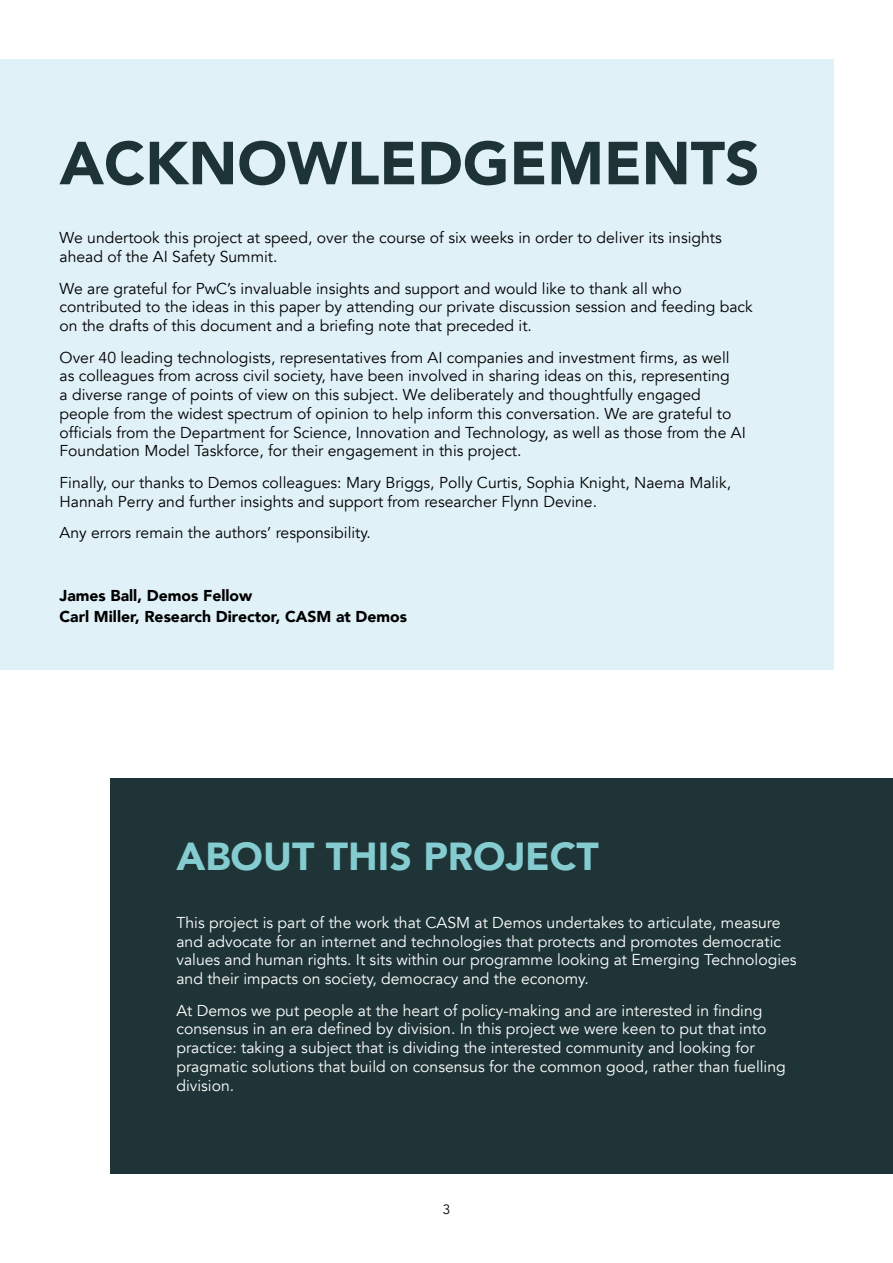
<style>
.page{position:relative;width:893px;height:1263px;background:#fff}
.page>*{position:absolute;margin:0;border:0;box-sizing:border-box;transform-origin:0 0}
.t1{font:900 60px "Avenir";color:#1d3336}
.t2{font:900 39px "Avenir";color:#85ccd1}
.t3{font:15.75px/18.8px "Avenir";color:#000}
.t4{font:15.75px/18.8px "Avenir";color:#fff}
.t5{font:900 15.75px/21px "Avenir";color:#000}
.t6{font:13.5px "Avenir";color:#000}
</style>
<div class="page">
<div style="left:0;top:60px;width:833px;height:610px;background:#e0f1f8"></div>
<div style="left:111px;top:778px;width:782px;height:396px;background:#1e3437"></div>
<h1 class="t1" style="left:60px;top:112px;width:701px">ACKNOWLEDGEMENTS</h1>
<p class="t3" style="left:60px;top:229px;width:664px">We undertook this project at speed, over the course of six weeks in order to deliver its insights ahead of the AI Safety Summit.</p>
<p class="t3" style="left:60px;top:279px;width:695px">We are grateful for PwC’s invaluable insights and support and would like to thank all who contributed to the ideas in this paper by attending our private discussion session and feeding back on the drafts of this document and a briefing note that preceded it.</p>
<p class="t3" style="left:60px;top:348px;width:688px">Over 40 leading technologists, representatives from AI companies and investment firms, as well as colleagues from across civil society, have been involved in sharing ideas on this, representing<br>a diverse range of points of view on this subject. We deliberately and thoughtfully engaged people from the widest spectrum of opinion to help inform this conversation. We are grateful to officials from the Department for Science, Innovation and Technology, as well as those from the AI Foundation Model Taskforce, for their engagement in this project.</p>
<p class="t3" style="left:60px;top:473px;width:673px">Finally, our thanks to Demos colleagues: Mary Briggs, Polly Curtis, Sophia Knight, Naema Malik,<br>Hannah Perry and further insights and support from researcher Flynn Devine.</p>
<p class="t3" style="left:60px;top:524px;width:313px">Any errors remain the authors’ responsibility.</p>
<p class="t5" style="left:60px;top:585px;width:349px">James Ball, Demos Fellow<br>Carl Miller, Research Director, CASM at Demos</p>
<h2 class="t2" style="left:176px;top:823px;width:424px">ABOUT THIS PROJECT</h2>
<p class="t4" style="left:176px;top:913px;width:622px">This project is part of the work that CASM at Demos undertakes to articulate, measure and advocate for an internet and technologies that protects and promotes democratic values and human rights. It sits within our programme looking at Emerging Technologies and their impacts on society, democracy and the economy.</p>
<p class="t4" style="left:176px;top:1001px;width:611px">At Demos we put people at the heart of policy-making and are interested in finding consensus in an era defined by division. In this project we were keen to put that into practice: taking a subject that is dividing the interested community and looking for pragmatic solutions that build on consensus for the common good, rather than fuelling division.</p>
<p class="t6" style="left:443px;top:1201px;width:9px">3</p>
</div>
